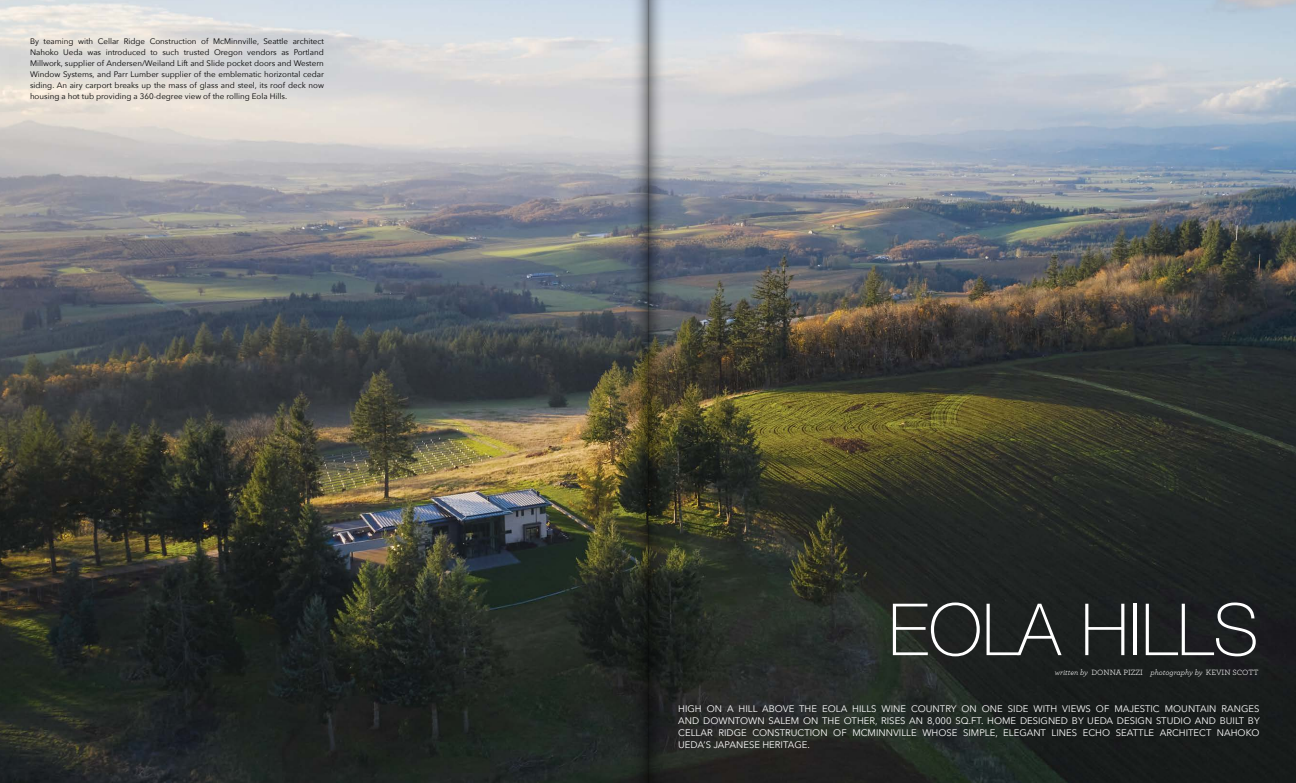
<style>
.page{position:relative;width:1296px;height:783px;background:#fff}
.page>*{position:absolute;margin:0;border:0;box-sizing:border-box;transform-origin:0 0}
.t1{font:100 72px "Helvetica Neue";color:#fff}
.t2{font:9.5px/12px "Avenir Next";color:#fff;text-align:justify}
.t3{font:8px/11px "Avenir Next";color:#000;text-align:justify}
.t4{font:italic 8px "Archer";color:#fff}
.s1{font-style:normal}
</style>
<div class="page">
<img style="left:0;top:0;width:630px;height:783px">
<img style="left:666px;top:0;width:630px;height:783px">
<img style="left:630px;top:0;width:18px;height:783px">
<svg style="left:648px;top:0;width:18px;height:783px;background:#4e504d"></svg>
<p class="t3" style="left:30px;top:35px;width:296px">By teaming with Cellar Ridge Construction of McMinnville, Seattle architect Nahoko Ueda was introduced to such trusted Oregon vendors as Portland Millwork, supplier of Andersen/Weiland Lift and Slide pocket doors and Western Window Systems, and Parr Lumber supplier of the emblematic horizontal cedar siding. An airy carport breaks up the mass of glass and steel, its roof deck now housing a hot tub providing a 360-degree view of the rolling Eola Hills.</p>
<p class="t1" style="left:888px;top:575px;width:372px">EOLA HILLS</p>
<p class="t4" style="left:1055px;top:666px;width:205px">written by <span class="s1">DONNA PIZZI</span> photography by <span class="s1">KEVIN SCOTT</span></p>
<p class="t2" style="left:678px;top:702px;width:583px">HIGH ON A HILL ABOVE THE EOLA HILLS WINE COUNTRY ON ONE SIDE WITH VIEWS OF MAJESTIC MOUNTAIN RANGES AND DOWNTOWN SALEM ON THE OTHER, RISES AN 8,000 SQ.FT. HOME DESIGNED BY UEDA DESIGN STUDIO AND BUILT BY CELLAR RIDGE CONSTRUCTION OF MCMINNVILLE WHOSE SIMPLE, ELEGANT LINES ECHO SEATTLE ARCHITECT NAHOKO UEDA’S JAPANESE HERITAGE.</p>
</div>
